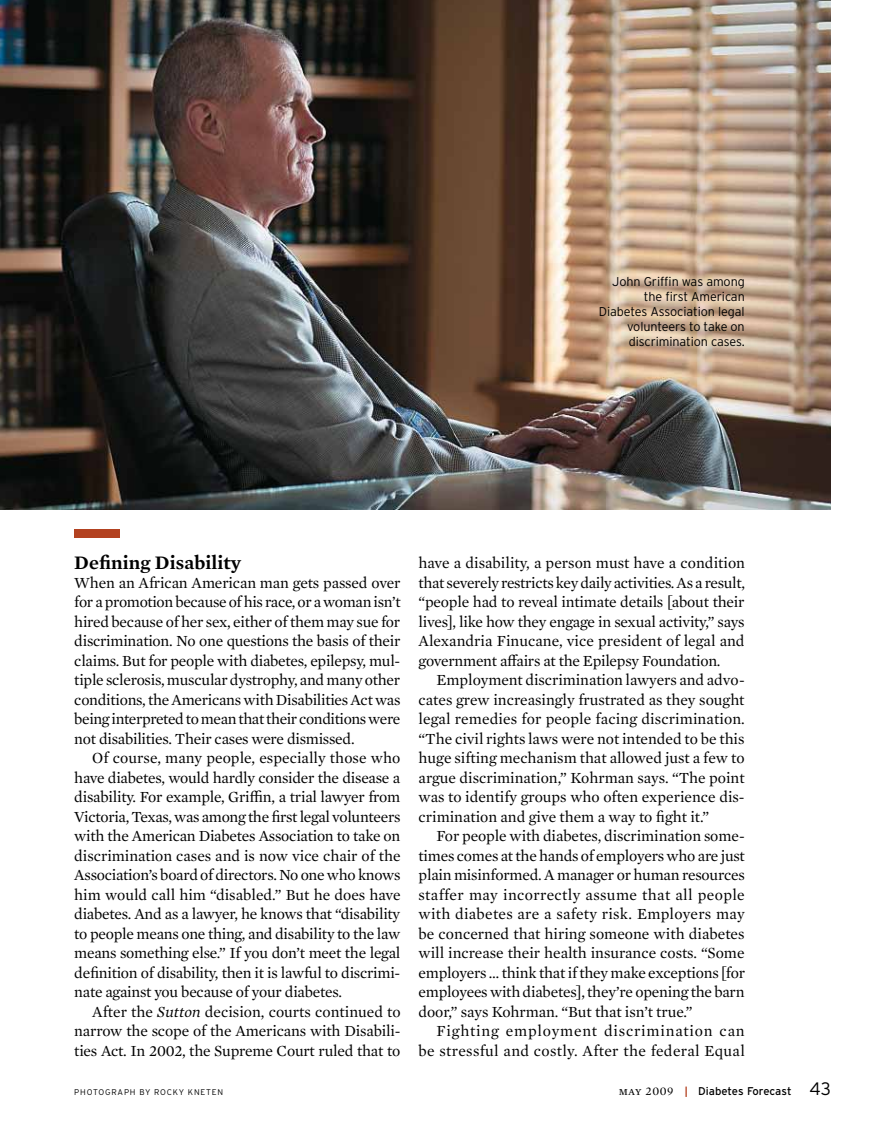
<style>
.page{position:relative;width:885px;height:1134px;background:#fff}
.page>*{position:absolute;margin:0;border:0;box-sizing:border-box;transform-origin:0 0}
.t1{font:600 19.5px "Mercury Text G1";letter-spacing:.005em;color:#000}
.t2{font:15.75px/19.5px "Mercury Text G1";letter-spacing:-.015em;color:#000;text-align:justify}
.t3{font:15.75px/19.5px "Mercury Text G1";letter-spacing:.02em;color:#000;text-align:right}
.t4{font:300 12.75px/15px "Interstate";letter-spacing:-.01em;color:#000;text-align:right}
.t5{font:11.25px "Interstate";letter-spacing:-.005em;color:#000}
.t6{font:300 8.25px "Interstate";letter-spacing:.08em;color:#000}
.s1{font-style:italic}
.s2{font-family:"Mercury Text G1";font-size:12px}
.s3{font-weight:700;font-size:10.5px;color:#b34221}
.s4{font-weight:300;font-size:18px}
</style>
<div class="page">
<div style="left:74px;top:530px;width:45px;height:8px;background:#b34221"></div>
<img style="left:0;top:0;width:830px;height:510px">
<p class="t4" style="left:598px;top:274px;width:147px">John Griffin was among the first American<br>Diabetes Association legal volunteers to take on discrimination cases.</p>
<p class="t1" style="left:74px;top:547px;width:168px">Defining Disability</p>
<p class="t2" style="left:74px;top:572px;width:328px">When an African American man gets passed over for a promotion because of his race, or a woman isn’t hired because of her sex, either of them may sue for discrimination. No one questions the basis of their claims. But for people with diabetes, epilepsy, mul&shy;tiple sclerosis, muscular dystrophy, and many other conditions, the Americans with Disabilities Act was being interpreted to mean that their conditions were not disabilities. Their cases were dismissed.</p>
<p class="t2" style="left:74px;top:748px;width:328px;text-indent:18px">Of course, many people, especially those who have diabetes, would hardly consider the disease a disability. For example, Griffin, a trial lawyer from Victoria, Texas, was among the first legal volunteers with the American Diabetes Association to take on discrimination cases and is now vice chair of the Association’s board of directors. No one who knows him would call him “disabled.” But he does have diabetes. And as a lawyer, he knows that “disability to people means one thing, and disability to the law means something else.” If you don’t meet the legal definition of disability, then it is lawful to discrimi&shy;nate against you because of your diabetes.</p>
<p class="t2" style="left:74px;top:1001px;width:328px;text-indent:18px">After the <span class="s1">Sutton</span> decision, courts continued to narrow the scope of the Americans with Disabili&shy;ties Act. In 2002, the Supreme Court ruled that to</p>
<p class="t2" style="left:418px;top:553px;width:328px">have a disability, a person must have a condition that severely restricts key daily activities. As a result, “people had to reveal intimate details [about their lives], like how they engage in sexual activity,” says Alexandria Finucane, vice president of legal and government affairs at the Epilepsy Foundation.</p>
<p class="t2" style="left:418px;top:670px;width:328px;text-indent:18px">Employment discrimination lawyers and advo&shy;cates grew increasingly frustrated as they sought legal remedies for people facing discrimination. “The civil rights laws were not intended to be this huge sifting mechanism that allowed just a few to argue discrimination,” Kohrman says. “The point was to identify groups who often experience dis&shy;crimination and give them a way to fight it.”</p>
<p class="t2" style="left:418px;top:826px;width:328px;text-indent:18px">For people with diabetes, discrimination some&shy;times comes at the hands of employers who are just plain misinformed. A manager or human resources staffer may incorrectly assume that all people with diabetes are a safety risk. Employers may be concerned that hiring someone with diabetes will increase their health insurance costs. “Some employers … think that if they make exceptions [for employees with diabetes], they’re opening the barn door,” says Kohrman. “But that isn’t true.”</p>
<p class="t3" style="left:418px;top:1021px;width:327px">Fighting employment discrimination can be stressful and costly. After the federal Equal</p>
<p class="t6" style="left:74px;top:1087px;width:150px">photograph by Rocky Kneten</p>
<p class="t5" style="left:618px;top:1085px;width:213px"><span class="s2">may 2009</span> <span class="s3">|</span> Diabetes Forecast <span class="s4">43</span></p>
</div>
